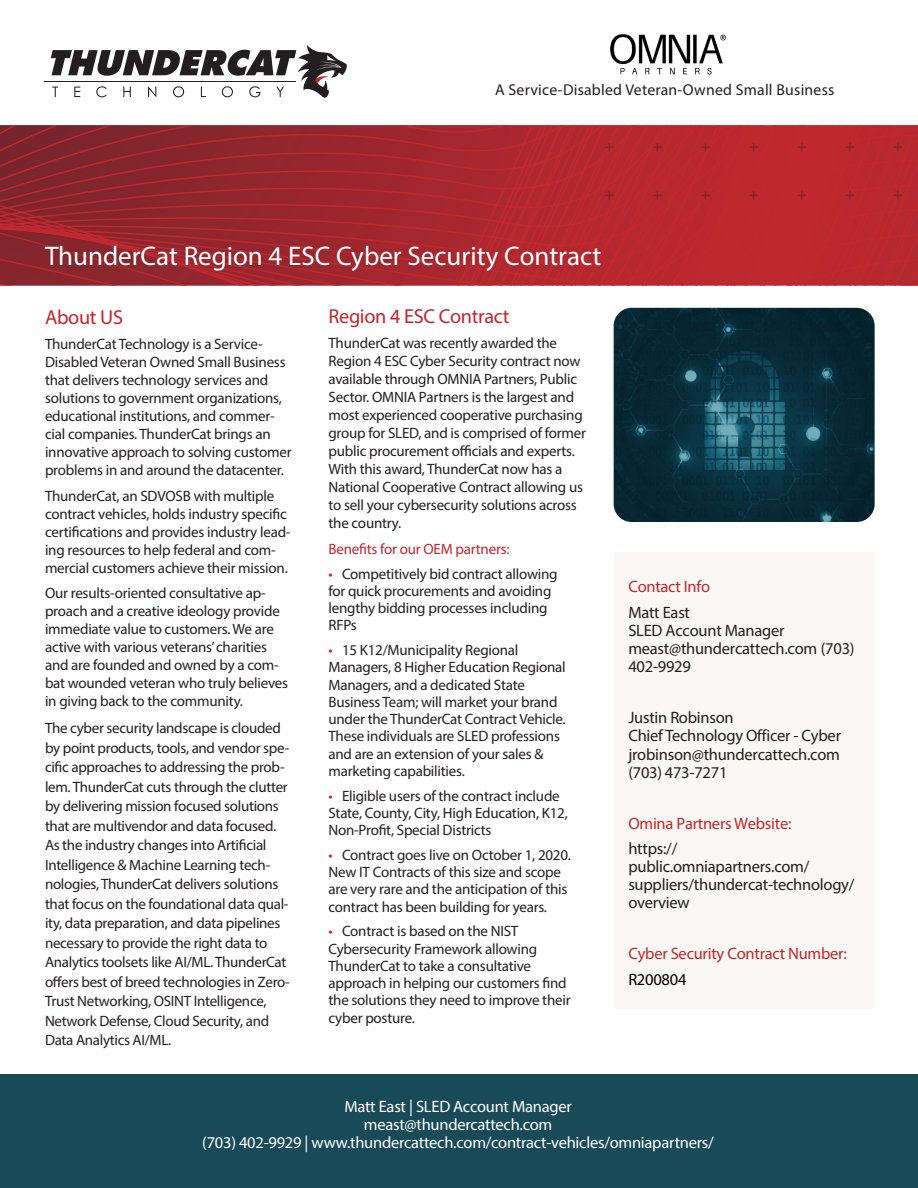
<style>
.page{position:relative;width:918px;height:1188px;background:#fff}
.page>*{position:absolute;margin:0;border:0;box-sizing:border-box;transform-origin:0 0}
.Doc_Title{font:27px "Myriad Pro";color:#fff}
.Body{font:20.25px "Myriad Pro";letter-spacing:-.015em;color:#bf262e}
.Body-2{font:16.5px/18.3px "Myriad Pro";letter-spacing:-.015em;color:#231f20}
.Body-3{font:16.5px/18px "Myriad Pro";letter-spacing:-.015em;color:#fff;text-align:center}
.Body-4{font:16.5px/25.5px "Myriad Pro";letter-spacing:-.015em;color:#be282d}
.t1{font:15.75px "Myriad Pro";letter-spacing:.015em;color:#231f20}
.Body-5{font:15px/18px "Myriad Pro";letter-spacing:-.015em;color:#231f20}
.Body-6{font:15px "Myriad Pro";letter-spacing:-.015em;color:#bf262e}
.s1{color:#bf262e}
.s2{color:#231f20}
.s3{color:#000}
</style>
<div class="page">
<div style="left:0;top:1075px;width:918px;height:113px;background:#194a58"></div>
<svg style="left:0;top:125px;width:918px;height:161px;background:#a7272e"></svg>
<svg style="left:894px;top:143px;width:8px;height:9px"></svg>
<svg style="left:845px;top:143px;width:9px;height:9px"></svg>
<svg style="left:797px;top:143px;width:9px;height:9px"></svg>
<svg style="left:749px;top:143px;width:9px;height:9px"></svg>
<svg style="left:701px;top:143px;width:9px;height:9px"></svg>
<svg style="left:653px;top:143px;width:9px;height:9px"></svg>
<svg style="left:605px;top:143px;width:9px;height:9px"></svg>
<svg style="left:894px;top:191px;width:8px;height:9px"></svg>
<svg style="left:845px;top:191px;width:9px;height:9px"></svg>
<svg style="left:797px;top:191px;width:9px;height:9px"></svg>
<svg style="left:749px;top:191px;width:9px;height:9px"></svg>
<svg style="left:701px;top:191px;width:9px;height:9px"></svg>
<svg style="left:653px;top:191px;width:9px;height:9px"></svg>
<svg style="left:605px;top:191px;width:9px;height:9px"></svg>
<div style="left:43px;top:244px;width:559px;height:29px;background:#333434;opacity:.25"></div>
<img style="left:614px;top:308px;width:261px;height:214px">
<svg style="left:51px;top:45px;width:296px;height:53px"></svg>
<hr style="left:44px;top:81px;width:252px;height:1px;background:#231f20">
<div style="left:614px;top:553px;width:261px;height:456px;background:#f9f8f4"></div>
<img style="left:610px;top:34px;width:117px;height:41px">
<p class="t1" style="left:495px;top:80px;width:341px">A Service-Disabled Veteran-Owned Small Business</p>
<p class="Doc_Title" style="left:45px;top:239px;width:558px">ThunderCat Region 4 ESC Cyber Security Contract</p>
<p class="Body" style="left:45px;top:305px;width:80px">About US</p>
<p class="Body-5" style="left:45px;top:335px;width:248px">ThunderCat Technology is a Service-Disabled Veteran Owned Small Business that delivers technology services and solutions to government organizations, educational institutions, and commer&shy;cial companies. ThunderCat brings an innovative approach to solving customer problems in and around the datacenter.</p>
<p class="Body-5" style="left:45px;top:487px;width:247px">ThunderCat, an SDVOSB with multiple contract vehicles, holds industry specific certifications and provides industry lead&shy;ing resources to help federal and com&shy;mercial customers achieve their mission.</p>
<p class="Body-5" style="left:45px;top:584px;width:245px">Our results-oriented consultative ap&shy;proach and a creative ideology provide immediate value to customers. We are active with various veterans’ charities and are founded and owned by a com&shy;bat wounded veteran who truly believes in giving back to the community.</p>
<p class="Body-5" style="left:45px;top:718px;width:246px;line-height:19.5px">The cyber security landscape is clouded by point products, tools, and vendor spe&shy;cific approaches to addressing the prob&shy;lem. ThunderCat cuts through the clutter by delivering mission focused solutions that are multivendor and data focused.<br>As the industry changes into Artificial Intelligence &amp; Machine Learning tech&shy;nologies, ThunderCat delivers solutions that focus on the foundational data qual&shy;ity, data preparation, and data pipelines necessary to provide the right data to Analytics toolsets like AI/ML. ThunderCat offers best of breed technologies in Zero-Trust Networking, OSINT Intelligence, Network Defense, Cloud Security, and Data Analytics AI/ML.</p>
<p class="Body" style="left:328px;top:304px;width:183px">Region 4 ESC Contract</p>
<p class="Body-5" style="left:328px;top:334px;width:259px">ThunderCat was recently awarded the Region 4 ESC Cyber Security contract now available through OMNIA Partners, Public Sector. OMNIA Partners is the largest and most experienced cooperative purchasing group for SLED, and is comprised of former public procurement officials and experts.<br>With this award, ThunderCat now has a National Cooperative Contract allowing us to sell your cybersecurity solutions across the country.</p>
<p class="Body-6" style="left:328px;top:540px;width:183px">Benefits for our OEM partners:</p>
<p class="Body-5" style="left:328px;top:565px;width:231px;line-height:17.2px"><span class="s1">•</span> Competitively bid contract allowing for quick procurements and avoiding lengthy bidding processes including<br>RFPs</p>
<p class="Body-5" style="left:328px;top:641px;width:239px;line-height:17.2px"><span class="s1">•</span> 15 K12/Municipality Regional Managers, 8 Higher Education Regional Managers, and a dedicated State Business Team; will market your brand under the ThunderCat Contract Vehicle.<br>These individuals are SLED professions and are an extension of your sales &amp; marketing capabilities.</p>
<p class="Body-5" style="left:328px;top:787px;width:241px;line-height:17.2px"><span class="s1">•</span> Eligible users of the contract include<br>State, County, City, High Education, K12,<br>Non-Profit, Special Districts</p>
<p class="Body-5" style="left:328px;top:846px;width:244px;line-height:17.2px"><span class="s1">•</span> Contract goes live on October 1, 2020.<br>New IT Contracts of this size and scope are very rare and the anticipation of this contract has been building for years.</p>
<p class="Body-5" style="left:328px;top:923px;width:244px;line-height:17.2px"><span class="s1">•</span> Contract is based on the NIST<br>Cybersecurity Framework allowing<br>ThunderCat to take a consultative approach in helping our customers find the solutions they need to improve their cyber posture.</p>
<p class="Body-4" style="left:628px;top:573px;width:83px">Contact Info<br><span class="s2">Matt East</span></p>
<p class="Body-2" style="left:628px;top:621px;width:228px">SLED Account Manager meast@thundercattech.com (703)<br>402-9929</p>
<p class="Body-2" style="left:628px;top:708px;width:214px">Justin Robinson<br>Chief Technology Officer - Cyber jrobinson@thundercattech.com (703) 473-7271</p>
<p class="Body-4" style="left:628px;top:810px;width:165px">Omina Partners Website: <span class="s2">https://</span></p>
<p class="Body-2" style="left:628px;top:858px;width:228px">public.omniapartners.com/ suppliers/thundercat-technology/ overview</p>
<p class="Body-4" style="left:628px;top:941px;width:220px">Cyber Security Contract Number:<br><span class="s3">R200804</span></p>
<p class="Body-3" style="left:202px;top:1097px;width:513px">Matt East | SLED Account Manager<br>meast@thundercattech.com<br>(703) 402-9929 | www.thundercattech.com/contract-vehicles/omniapartners/</p>
</div>
